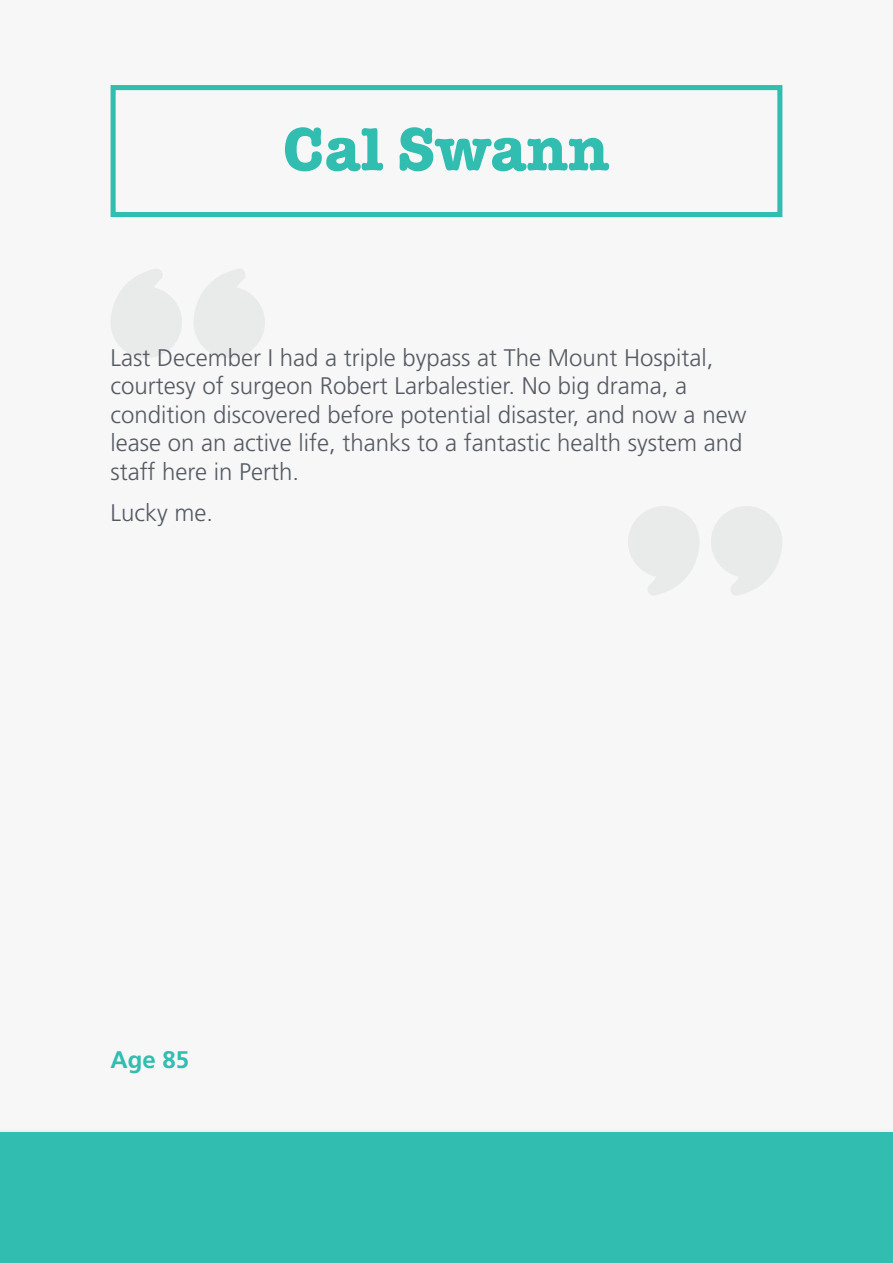
<style>
.page{position:relative;width:893px;height:1263px;background:#f7f7f7}
.page>*{position:absolute;margin:0;border:0;box-sizing:border-box;transform-origin:0 0}
.Name{font:700 60.9px "American Typewriter Std";color:#32bdb1}
.Body_span{font:300 24px/28.5px "Frutiger LT Std";color:#555a63}
.Intro{font:700 24px "Frutiger LT Std";color:#32bdb1}
</style>
<div class="page">
<svg style="left:111px;top:269px;width:71px;height:89px"></svg>
<svg style="left:194px;top:269px;width:71px;height:89px"></svg>
<svg style="left:711px;top:506px;width:71px;height:89px"></svg>
<svg style="left:628px;top:506px;width:71px;height:89px"></svg>
<div style="left:111px;top:85px;width:671px;height:132px;border:5px solid #32bdb1"></div>
<div style="left:0;top:1127px;width:893px;height:136px;background:#f3f3f3"></div>
<div style="left:0;top:1132px;width:893px;height:131px;background:#32bdb1"></div>
<p class="Name" style="left:283px;top:113px;width:328px">Cal Swann</p>
<p class="Body_span" style="left:111px;top:344px;width:637px">Last December I had a triple bypass at The Mount Hospital, courtesy of surgeon Robert Larbalestier. No big drama, a condition discovered before potential disaster, and now a new lease on an active life, thanks to a fantastic health system and staff here in Perth.</p>
<p class="Body_span" style="left:111px;top:499px;width:104px">Lucky me.</p>
<p class="Intro" style="left:111px;top:1046px;width:80px">Age 85</p>
</div>
